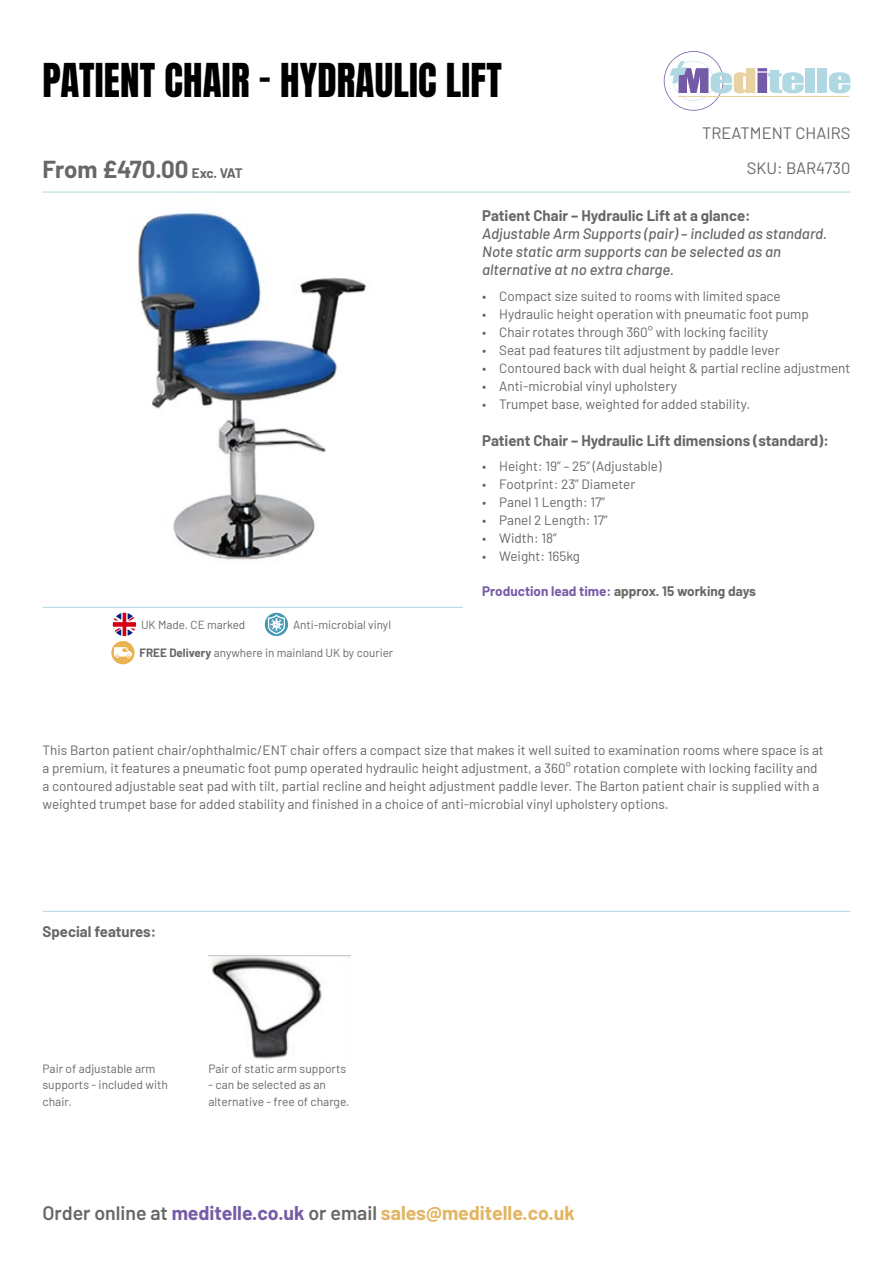
<style>
.page{position:relative;width:893px;height:1263px;background:#fff}
.page>*{position:absolute;margin:0;border:0;box-sizing:border-box;transform-origin:0 0}
.t1{font:39px "Anton";letter-spacing:.005em;color:#000}
.t2{font:700 24px "Barlow";letter-spacing:-.005em;color:#666767}
.t3{font:700 19.5px "Barlow";color:#e3b561}
.t4{font:16.5px "Barlow";color:#666767}
.t5{font:italic 500 15px/18px "Barlow";color:#666767}
.t6{font:700 15px "Barlow";color:#666767}
.t7{font:13.5px/18px "Barlow";color:#666767}
.t8{font:700 13.5px "Barlow";color:#666767}
.t9{font:12px/16.5px "Barlow";color:#666767}
.t10{font:11.7px "Barlow";color:#666767}
.s1{font-size:13.5px}
.s2{font-weight:700}
.s3{color:#765ca5}
.s4{font-weight:600;color:#666767}
</style>
<div class="page">
<img style="left:138px;top:213px;width:228px;height:347px">
<div style="left:806px;top:68px;width:9px;height:25px;background:#b0d8e2"></div>
<div style="left:817px;top:68px;width:10px;height:25px;background:#b0d8e2"></div>
<svg style="left:829px;top:72px;width:21px;height:21px"></svg>
<svg style="left:664px;top:51px;width:140px;height:60px"></svg>
<hr style="left:678px;top:96px;width:171px;height:1px;background:#e8d2a1">
<hr style="left:43px;top:192px;width:807px;height:1px;background:#b1d7e1">
<div style="left:111px;top:641px;width:24px;height:23px;background:#eab351;border-radius:50%"></div>
<svg style="left:114px;top:647px;width:18px;height:11px"></svg>
<svg style="left:113px;top:613px;width:23px;height:23px"></svg>
<svg style="left:265px;top:613px;width:23px;height:23px"></svg>
<svg style="left:268px;top:614px;width:17px;height:20px"></svg>
<hr style="left:43px;top:607px;width:420px;height:1px;background:#b1d7e1">
<hr style="left:43px;top:911px;width:807px;height:1px;background:#b1d7e1">
<img style="left:208px;top:955px;width:142px;height:104px">
<h1 class="t1" style="left:43px;top:61px;width:461px">PATIENT CHAIR – HYDRAULIC LIFT</h1>
<h2 class="t2" style="left:43px;top:152px;width:202px">From £470.00 <span class="s1">Exc. VAT</span></h2>
<p class="t4" style="left:702px;top:121px;width:150px">TREATMENT CHAIRS</p>
<p class="t4" style="left:747px;top:156px;width:105px">SKU: BAR4730</p>
<p class="t10" style="left:141px;top:616px;width:106px">UK Made. CE marked</p>
<p class="t10" style="left:293px;top:616px;width:100px">Anti-microbial vinyl</p>
<p class="t10" style="left:140px;top:644px;width:255px"><span class="s2">FREE Delivery</span> anywhere in mainland UK by courier</p>
<p class="t6" style="left:482px;top:205px;width:270px">Patient Chair – Hydraulic Lift at a glance:</p>
<p class="t5" style="left:482px;top:223px;width:347px">Adjustable Arm Supports (pair) – included as standard.<br>Note static arm supports can be selected as an alternative at no extra charge.</p>
<p class="t7" style="left:482px;top:286px;width:300px">• Compact size suited to rooms with limited space</p>
<p class="t7" style="left:482px;top:304px;width:328px">• Hydraulic height operation with pneumatic foot pump</p>
<p class="t7" style="left:482px;top:322px;width:288px">• Chair rotates through 360° with locking facility</p>
<p class="t7" style="left:482px;top:340px;width:299px">• Seat pad features tilt adjustment by paddle lever</p>
<p class="t7" style="left:482px;top:358px;width:370px">• Contoured back with dual height &amp; partial recline adjustment</p>
<p class="t7" style="left:482px;top:376px;width:196px">• Anti-microbial vinyl upholstery</p>
<p class="t7" style="left:482px;top:394px;width:269px">• Trumpet base, weighted for added stability.</p>
<p class="t6" style="left:482px;top:429px;width:348px">Patient Chair – Hydraulic Lift dimensions (standard):</p>
<p class="t7" style="left:482px;top:456px;width:181px">• Height: 19” – 25” (Adjustable)</p>
<p class="t7" style="left:482px;top:474px;width:155px">• Footprint: 23” Diameter</p>
<p class="t7" style="left:482px;top:492px;width:125px">• Panel 1 Length: 17”</p>
<p class="t7" style="left:482px;top:510px;width:127px">• Panel 2 Length: 17”</p>
<p class="t7" style="left:482px;top:528px;width:76px">• Width: 18”</p>
<p class="t7" style="left:482px;top:546px;width:99px">• Weight: 165kg</p>
<p class="t8" style="left:482px;top:581px;width:275px"><span class="s3">Production lead time:</span> approx. 15 working days</p>
<p class="t7" style="left:43px;top:740px;width:783px">This Barton patient chair/ophthalmic/ENT chair offers a compact size that makes it well suited to examination rooms where space is at a premium, it features a pneumatic foot pump operated hydraulic height adjustment, a 360° rotation complete with locking facility and a contoured adjustable seat pad with tilt, partial recline and height adjustment paddle lever. The Barton patient chair is supplied with a weighted trumpet base for added stability and finished in a choice of anti-microbial vinyl upholstery options.</p>
<p class="t6" style="left:43px;top:920px;width:115px">Special features:</p>
<p class="t9" style="left:43px;top:1059px;width:127px">Pair of adjustable arm supports - included with chair.</p>
<p class="t9" style="left:208px;top:1059px;width:139px">Pair of static arm supports</p>
<p class="t9" style="left:208px;top:1075px;width:143px">- can be selected as an alternative - free of charge.</p>
<h3 class="t3" style="left:43px;top:1199px;width:534px"><span class="s4">Order online at</span> <span class="s3">meditelle.co.uk</span> <span class="s4">or email</span> sales@meditelle.co.uk</h3>
</div>
